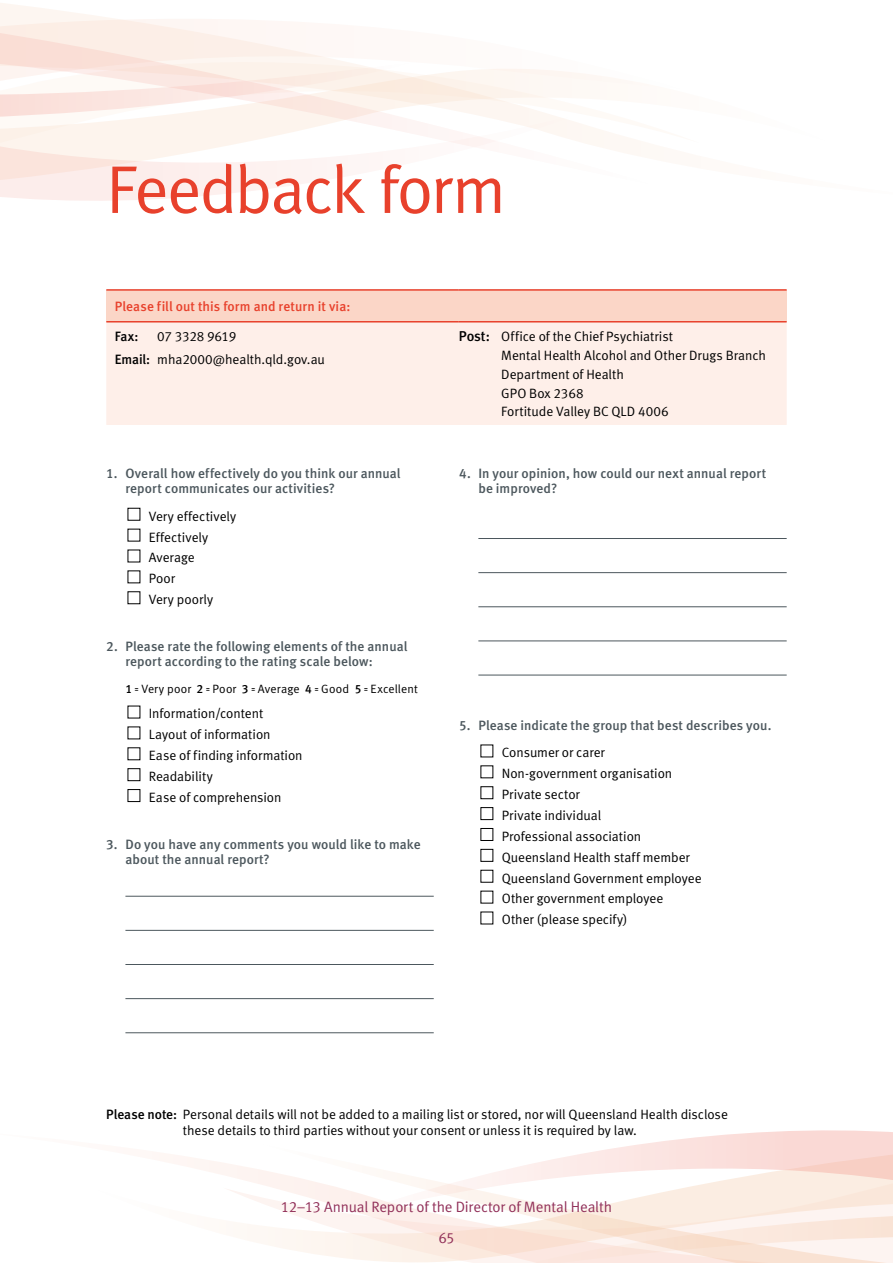
<style>
.page{position:relative;width:893px;height:1263px;background:#fff}
.page>*{position:absolute;margin:0;border:0;box-sizing:border-box;transform-origin:0 0}
.t1{font:67.5px "Meta Normal LF";letter-spacing:-.03em;color:#e8412c}
.t2{font:15px "Meta Normal LF";letter-spacing:-.01em;color:#92315a}
.t3{font:13.5px/20.9px "Meta Normal LF";letter-spacing:-.005em;color:#000}
.t4{font:13.5px/15px "Meta Medium LF";letter-spacing:.005em;color:#4c575d}
.t5{font:13.5px "Meta Medium LF";letter-spacing:.01em;color:#e8412c}
.t6{font:13.5px "Meta Medium LF";color:#000}
.t7{font:12px "Meta Normal LF";letter-spacing:.01em;color:#000;scale:.5 1}
.s1{font-family:"Meta Medium LF"}
.s2{font-family:"Meta Medium LF";font-size:14.25px}
</style>
<div class="page">
<svg style="left:159px;top:1130px;width:734px;height:110px"></svg>
<svg style="left:249px;top:1141px;width:644px;height:122px"></svg>
<svg style="left:1px;top:190px;width:254px;height:11px;fill:#fcedeb"></svg>
<svg style="left:1px;top:3px;width:640px;height:187px"></svg>
<svg style="left:0;top:3px;width:1px;height:194px"></svg>
<div style="left:106px;top:290px;width:681px;height:32px;background:#fbd6c7"></div>
<div style="left:106px;top:322px;width:681px;height:103px;background:#feefe9"></div>
<hr style="left:106px;top:289px;width:353px;height:2px;background:#e8412c">
<hr style="left:459px;top:289px;width:328px;height:2px;background:#e8412c">
<hr style="left:106px;top:321px;width:353px;height:1px;background:#e8412c">
<hr style="left:459px;top:321px;width:328px;height:1px;background:#e8412c">
<hr style="left:125px;top:896px;width:309px;height:1px;background:#4c575d">
<hr style="left:125px;top:930px;width:309px;height:1px;background:#4c575d">
<hr style="left:125px;top:964px;width:309px;height:1px;background:#4c575d">
<hr style="left:125px;top:998px;width:309px;height:1px;background:#4c575d">
<hr style="left:125px;top:1032px;width:309px;height:1px;background:#4c575d">
<div style="left:128px;top:768px;width:12px;height:13px;border:1px solid #000"></div>
<div style="left:128px;top:789px;width:12px;height:13px;border:1px solid #000"></div>
<hr style="left:478px;top:538px;width:309px;height:1px;background:#4c575d">
<hr style="left:478px;top:572px;width:309px;height:1px;background:#4c575d">
<hr style="left:478px;top:606px;width:309px;height:1px;background:#4c575d">
<hr style="left:478px;top:640px;width:309px;height:1px;background:#4c575d">
<hr style="left:478px;top:675px;width:309px;height:1px;background:#4c575d">
<div style="left:480px;top:786px;width:13px;height:13px;border:1px solid #000"></div>
<div style="left:480px;top:807px;width:13px;height:13px;border:1px solid #000"></div>
<div style="left:480px;top:828px;width:13px;height:13px;border:1px solid #000"></div>
<div style="left:480px;top:849px;width:13px;height:13px;border:1px solid #000"></div>
<h1 class="t1" style="left:106px;top:150px;width:401px">Feedback form</h1>
<p class="t5" style="left:115px;top:299px;width:237px">Please fill out this form and return it via:</p>
<p class="t6" style="left:115px;top:328px;width:25px">Fax:</p>
<p class="t3" style="left:115px;top:325px;width:212px;line-height:23px;text-indent:43px">07 3328 9619<br><span class="s1">Email:</span> mha2000@health.qld.gov.au</p>
<p class="t3" style="left:501px;top:327px;width:266px;line-height:18.8px;text-indent:-43px"><span class="s2">Post:</span> Office of the Chief Psychiatrist<br>Mental Health Alcohol and Other Drugs Branch<br>Department of Health<br>GPO Box 2368<br>Fortitude Valley BC QLD 4006</p>
<p class="t4" style="left:125px;top:466px;width:277px;text-indent:-19px">1. Overall how effectively do you think our annual report communicates our activities?</p>
<p class="t3" style="left:149px;top:505px;width:89px">Very effectively<br>Effectively<br>Average<br>Poor<br>Very poorly</p>
<p class="t4" style="left:125px;top:639px;width:283px;text-indent:-19px">2. Please rate the following elements of the annual report according to the rating scale below:</p>
<p class="t7" style="left:125px;top:682px;width:586px"><span class="s1">1</span> = Very poor <span class="s1">2</span> = Poor <span class="s1">3</span> = Average <span class="s1">4</span> = Good <span class="s1">5</span> = Excellent</p>
<p class="t3" style="left:149px;top:703px;width:155px">Information/content<br>Layout of information<br>Ease of finding information<br>Readability<br>Ease of comprehension</p>
<p class="t4" style="left:125px;top:836px;width:297px;text-indent:-19px">3. Do you have any comments you would like to make about the annual report?</p>
<p class="t4" style="left:478px;top:466px;width:289px;text-indent:-19px">4. In your opinion, how could our next annual report be improved?</p>
<p class="t4" style="left:459px;top:718px;width:314px">5. Please indicate the group that best describes you.</p>
<p class="t3" style="left:502px;top:742px;width:202px">Consumer or carer<br>Non-government organisation<br>Private sector<br>Private individual<br>Professional association<br>Queensland Health staff member<br>Queensland Government employee<br>Other government employee<br>Other (please specify)</p>
<p class="t3" style="left:183px;top:1106px;width:547px;line-height:16.5px;text-indent:-77px"><span class="s1">Please note:</span> Personal details will not be added to a mailing list or stored, nor will Queensland Health disclose these details to third parties without your consent or unless it is required by law.</p>
<p class="t2" style="left:281px;top:1198px;width:333px">12–13 Annual Report of the Director of Mental Health</p>
<p class="t2" style="left:438px;top:1229px;width:18px">65</p>
</div>
